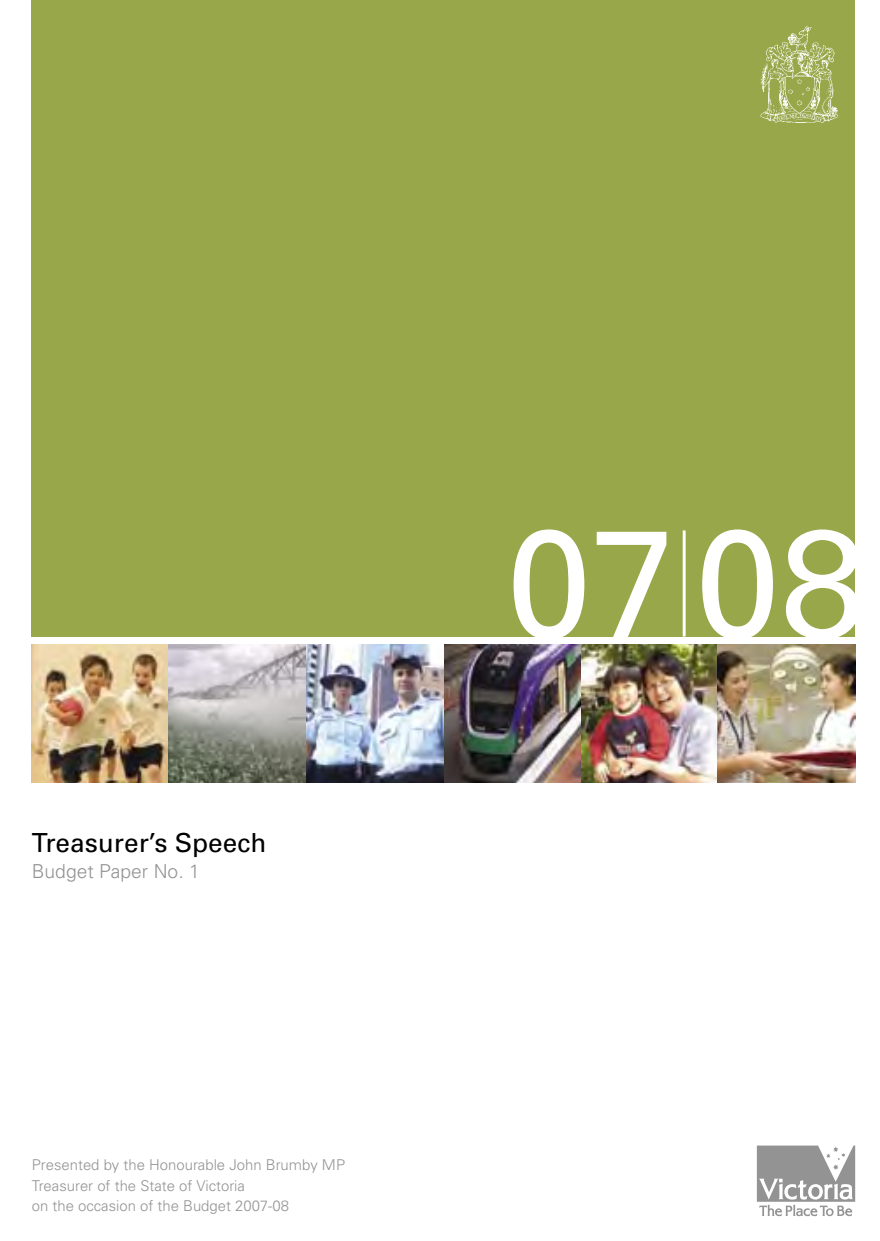
<style>
.page{position:relative;width:880px;height:1241px;background:#fff}
.page>*{position:absolute;margin:0;border:0;box-sizing:border-box;transform-origin:0 0}
.t1{font:152.42px "Univers";color:#fff}
.t2{font:26.25px "Univers";color:#000}
.t3{font:300 19.25px "Univers";color:#939393}
.t4{font:300 14.88px "Univers";color:#939393}
</style>
<div class="page">
<div style="left:32px;top:0;width:823px;height:636px;background:#98a74a"></div>
<hr style="left:683px;top:530px;width:3px;height:106px;background:#fff">
<img style="left:32px;top:644px;width:823px;height:138px">
<img style="left:760px;top:25px;width:79px;height:98px">
<svg style="left:757px;top:1145px;width:98px;height:70px"></svg>
<p class="t2" style="left:32px;top:827px;width:236px">Treasurer’s Speech</p>
<p class="t3" style="left:32px;top:859px;width:169px">Budget Paper No. 1</p>
<p class="t4" style="left:32px;top:1155px;width:315px">Presented by the Honourable John Brumby MP</p>
<p class="t4" style="left:32px;top:1175px;width:215px">Treasurer of the State of Victoria</p>
<p class="t4" style="left:32px;top:1196px;width:259px">on the occasion of the Budget 2007-08</p>
<p class="t1" style="left:507px;top:494px;width:360px">07 08</p>
</div>
